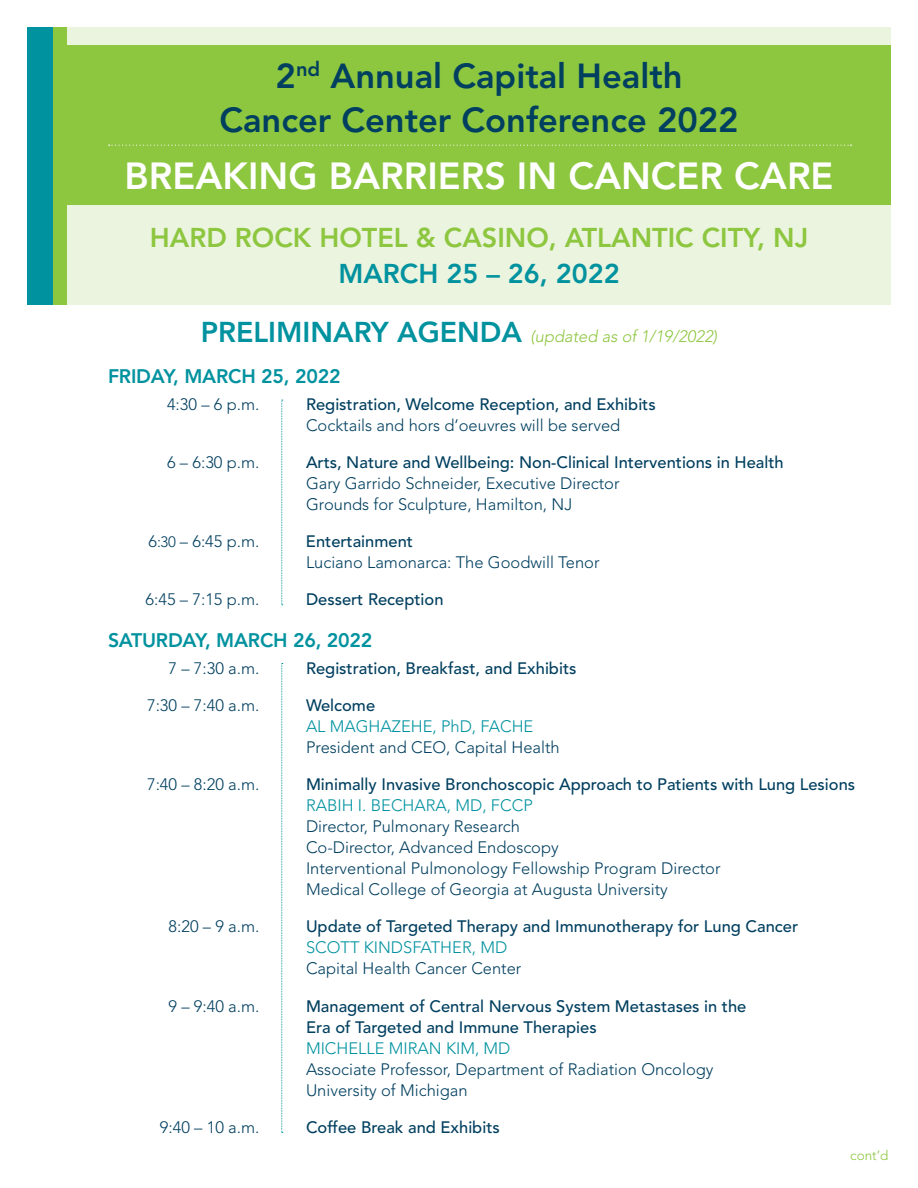
<style>
.page{position:relative;width:918px;height:1188px;background:#fff}
.page>*{position:absolute;margin:0;border:0;box-sizing:border-box;transform-origin:0 0}
.t1{font:800 37.5px "Avenir LT Std";color:#fff}
.t2{font:800 34.5px/44.4px "Avenir LT Std";color:#003f5f;text-align:center}
.t3{font:800 27px "Avenir LT Std";color:#8dc63f}
.t4{font:800 27px "Avenir LT Std";color:#00929f}
.t5{font:800 19.5px "Avenir LT Std";letter-spacing:-.01em;color:#00929f}
.t6{font:300 16.5px/21px "Avenir LT Std";color:#003f5f}
.t7{font:500 16.5px/21px "Avenir LT Std";color:#003f5f}
.t8{font:300 16.5px "Avenir LT Std";color:#00929f}
.t9{font:italic 300 16.5px "Avenir LT Std";color:#8dc63f}
.t10{font:300 13.5px "Avenir LT Std";color:#8dc63f}
.s1{font-weight:800;font-style:normal;font-size:28.5px;color:#00929f}
.s2{font-size:15px}
</style>
<div class="page">
<div style="left:67px;top:27px;width:824px;height:277px;background:#ebf4de"></div>
<div style="left:27px;top:27px;width:27px;height:277px;background:#00929f"></div>
<div style="left:67px;top:45px;width:824px;height:160px;background:#8dc63f"></div>
<div style="left:54px;top:27px;width:13px;height:277px;background:#8dc63f"></div>
<svg style="left:109px;top:145px;width:743px;height:1px"></svg>
<svg style="left:281px;top:400px;width:2px;height:205px"></svg>
<svg style="left:281px;top:663px;width:2px;height:470px"></svg>
<h2 class="t2" style="left:219px;top:53px;width:521px">2<sup>nd</sup> Annual Capital Health<br>Cancer Center Conference 2022</h2>
<h1 class="t1" style="left:125px;top:153px;width:710px">BREAKING BARRIERS IN CANCER CARE</h1>
<h3 class="t3" style="left:150px;top:221px;width:660px">HARD ROCK HOTEL &amp; CASINO, ATLANTIC CITY, NJ</h3>
<h3 class="t4" style="left:338px;top:257px;width:283px">MARCH 25 – 26, 2022</h3>
<p class="t9" style="left:201px;top:327px;width:518px"><span class="s1">PRELIMINARY AGENDA</span> (updated as of 1/19/2022)</p>
<p class="t5" style="left:108px;top:365px;width:234px">FRIDAY, MARCH 25, 2022</p>
<p class="t6" style="left:167px;top:394px;width:94px">4:30 – 6 p.m.</p>
<p class="t7" style="left:306px;top:394px;width:351px">Registration, Welcome Reception, and Exhibits</p>
<p class="t6" style="left:306px;top:415px;width:316px">Cocktails and hors d’oeuvres will be served</p>
<p class="t6" style="left:167px;top:452px;width:94px">6 – 6:30 p.m.</p>
<p class="t7" style="left:306px;top:452px;width:479px">Arts, Nature and Wellbeing: Non-Clinical Interventions in Health</p>
<p class="t6" style="left:306px;top:473px;width:315px">Gary Garrido Schneider, Executive Director<br>Grounds for Sculpture, Hamilton, NJ</p>
<p class="t6" style="left:148px;top:531px;width:113px">6<span class="s2">:30</span> – 6:45 p.m.</p>
<p class="t7" style="left:306px;top:531px;width:108px">Entertainment</p>
<p class="t6" style="left:306px;top:552px;width:295px">Luciano Lamonarca: The Goodwill Tenor</p>
<p class="t6" style="left:146px;top:589px;width:115px">6:45 – 7:15 p.m.</p>
<p class="t7" style="left:306px;top:590px;width:139px">Dessert Reception</p>
<p class="t5" style="left:108px;top:629px;width:266px">SATURDAY, MARCH 26, 2022</p>
<p class="t6" style="left:169px;top:658px;width:92px">7 – 7:30 a.m.</p>
<p class="t7" style="left:306px;top:658px;width:272px">Registration, Breakfast, and Exhibits</p>
<p class="t6" style="left:147px;top:695px;width:114px">7:30 – 7:40 a.m.</p>
<p class="t7" style="left:306px;top:695px;width:71px">Welcome</p>
<p class="t8" style="left:306px;top:717px;width:229px">AL MAGHAZEHE, PhD, FACHE</p>
<p class="t6" style="left:306px;top:737px;width:255px">President and CEO, Capital Health</p>
<p class="t6" style="left:147px;top:774px;width:114px">7:40 – 8:20 a.m.</p>
<p class="t7" style="left:306px;top:774px;width:551px">Minimally Invasive Bronchoscopic Approach to Patients with Lung Lesions</p>
<p class="t8" style="left:306px;top:796px;width:228px">RABIH I. BECHARA, MD, FCCP</p>
<p class="t6" style="left:306px;top:816px;width:416px">Director, Pulmonary Research<br>Co-Director, Advanced Endoscopy<br>Interventional Pulmonology Fellowship Program Director Medical College of Georgia at Augusta University</p>
<p class="t6" style="left:169px;top:916px;width:92px">8:20 – 9 a.m.</p>
<p class="t7" style="left:306px;top:917px;width:494px">Update of Targeted Therapy and Immunotherapy for Lung Cancer</p>
<p class="t8" style="left:306px;top:938px;width:203px">SCOTT KINDSFATHER, MD</p>
<p class="t6" style="left:306px;top:958px;width:217px">Capital Health Cancer Center</p>
<p class="t6" style="left:169px;top:996px;width:92px">9 – 9:40 a.m.</p>
<p class="t7" style="left:306px;top:996px;width:442px">Management of Central Nervous System Metastases in the<br>Era of Targeted and Immune Therapies</p>
<p class="t8" style="left:306px;top:1038px;width:206px">MICHELLE MIRAN KIM, MD</p>
<p class="t6" style="left:306px;top:1059px;width:409px">Associate Professor, Department of Radiation Oncology<br>University of Michigan</p>
<p class="t6" style="left:160px;top:1117px;width:101px">9:40 – 10 a.m.</p>
<p class="t7" style="left:306px;top:1117px;width:195px">Coffee Break and Exhibits</p>
<p class="t10" style="left:850px;top:1148px;width:40px">cont’d</p>
</div>
